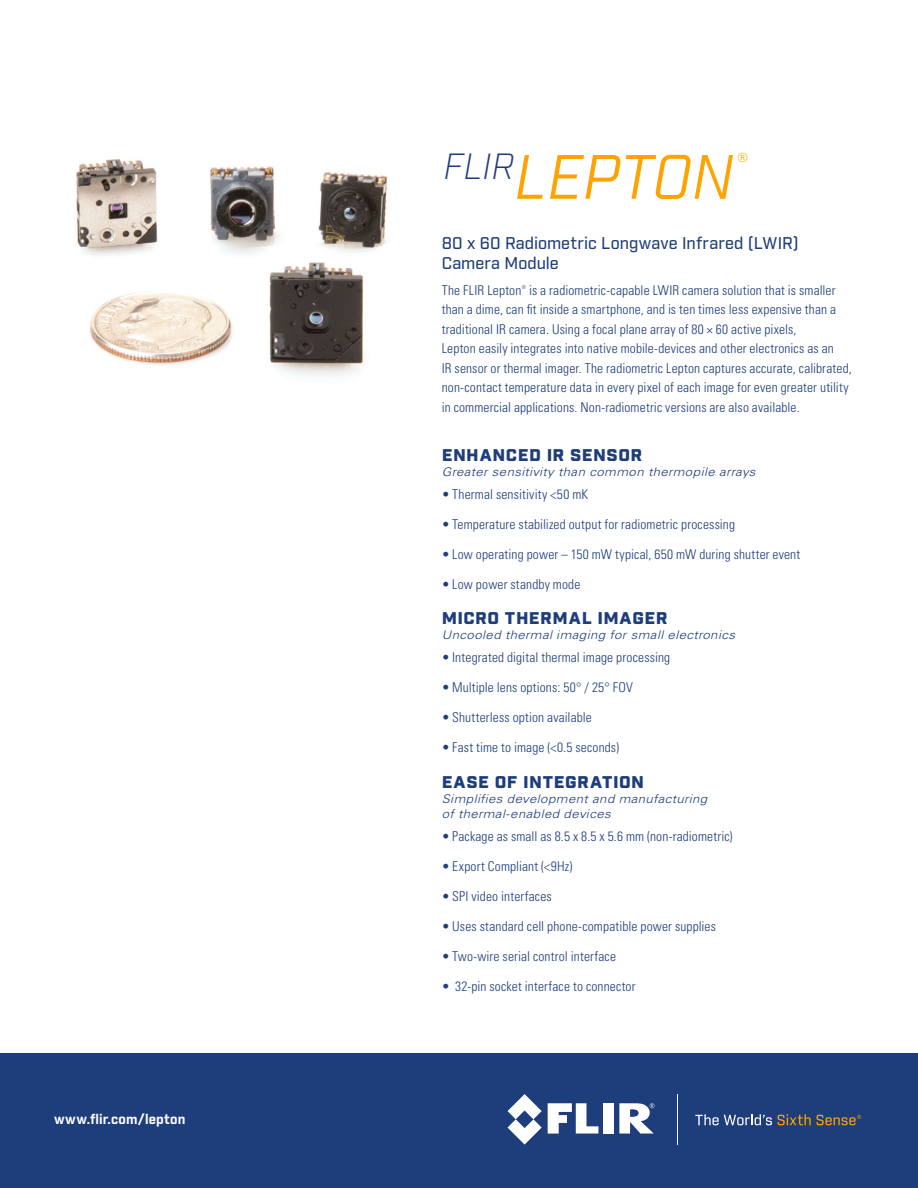
<style>
.page{position:relative;width:918px;height:1188px;background:#fff}
.page>*{position:absolute;margin:0;border:0;box-sizing:border-box;transform-origin:0 0}
.t1{font:italic 60.75px "Industry";color:#ffa300}
.CMKV{font:900 16.5px "Industry";letter-spacing:.025em;color:#1e3d7b;scale:1.1 1}
.Subhead1{font:500 16.5px/19.8px "Industry";letter-spacing:.005em;color:#1e3d7b}
.bullet_points{font:300 condensed 13.5px "Univers LT Std";letter-spacing:.01em;color:#1e3d7b}
.Subhead1-2{font:300 condensed 13.5px/19.5px "Univers LT Std";letter-spacing:.01em;color:#1e3d7b}
.bullet_points-2{font:700 13.5px "Industry";letter-spacing:.01em;color:#fff}
.t2{font:12.6px "Univers LT Std";color:#ffa300}
.CMKV_subtitle{font:italic 300 12px/15px "Univers LT Std";letter-spacing:.035em;color:#1e3d7b;scale:1.1 1}
.Subhead1-3{font:300 condensed 5.25px "Univers LT Std";color:#1e3d7b}
</style>
<div class="page">
<img style="left:76px;top:159px;width:312px;height:218px">
<div style="left:0;top:1053px;width:918px;height:135px;background:#1e3d7b"></div>
<svg style="left:548px;top:1103px;width:50px;height:31px"></svg>
<div style="left:603px;top:1103px;width:11px;height:31px;background:#fff"></div>
<svg style="left:508px;top:1094px;width:34px;height:50px"></svg>
<svg style="left:619px;top:1103px;width:36px;height:31px"></svg>
<svg style="left:695px;top:1114px;width:77px;height:11px"></svg>
<svg style="left:778px;top:1114px;width:33px;height:11px"></svg>
<hr style="left:677px;top:1094px;width:1px;height:50px;background:#fff">
<svg style="left:817px;top:1115px;width:44px;height:10px"></svg>
<p class="bullet_points-2" style="left:54px;top:1110px;width:133px">www.flir.com/lepton</p>
<p class="t1" style="left:443px;top:141px;width:292px"><sup>FLIR</sup>LEPTON</p>
<p class="t2" style="left:738px;top:150px;width:12px">®</p>
<p class="Subhead1" style="left:442px;top:234px;width:359px">80 x 60 Radiometric Longwave Infrared (LWIR)<br>Camera Module</p>
<p class="Subhead1-2" style="left:442px;top:280px;width:81px">The FLIR Lepton</p>
<p class="Subhead1-3" style="left:522px;top:284px;width:6px">®</p>
<p class="Subhead1-2" style="left:442px;top:280px;width:412px;text-indent:87px">is a radiometric-capable LWIR camera solution that is smaller than a dime, can fit inside a smartphone, and is ten times less expensive than a traditional IR camera. Using a focal plane array of 80 × 60 active pixels,<br>Lepton easily integrates into native mobile-devices and other electronics as an<br>IR sensor or thermal imager. The radiometric Lepton captures accurate, calibrated, non-contact temperature data in every pixel of each image for even greater utility in commercial applications. Non-radiometric versions are also available.</p>
<p class="CMKV" style="left:442px;top:445px;width:184px">ENHANCED IR SENSOR</p>
<p class="CMKV_subtitle" style="left:442px;top:464px;width:287px">Greater sensitivity than common thermopile arrays</p>
<p class="bullet_points" style="left:442px;top:486px;width:148px">• Thermal sensitivity &lt;50 mK</p>
<p class="bullet_points" style="left:442px;top:516px;width:295px">• Temperature stabilized output for radiometric processing</p>
<p class="bullet_points" style="left:442px;top:546px;width:360px">• Low operating power – 150 mW typical, 650 mW during shutter event</p>
<p class="bullet_points" style="left:442px;top:576px;width:140px">• Low power standby mode</p>
<p class="CMKV" style="left:442px;top:608px;width:207px">MICRO THERMAL IMAGER</p>
<p class="CMKV_subtitle" style="left:442px;top:628px;width:268px">Uncooled thermal imaging for small electronics</p>
<p class="bullet_points" style="left:442px;top:650px;width:230px">• Integrated digital thermal image processing</p>
<p class="bullet_points" style="left:442px;top:680px;width:193px">• Multiple lens options: 50° / 25° FOV</p>
<p class="bullet_points" style="left:442px;top:710px;width:152px">• Shutterless option available</p>
<p class="bullet_points" style="left:442px;top:740px;width:179px">• Fast time to image (&lt;0.5 seconds)</p>
<p class="CMKV" style="left:442px;top:772px;width:186px">EASE OF INTEGRATION</p>
<p class="CMKV_subtitle" style="left:442px;top:791px;width:243px">Simplifies development and manufacturing of thermal-enabled devices</p>
<p class="bullet_points" style="left:442px;top:828px;width:292px">• Package as small as 8.5 x 8.5 x 5.6 mm (non-radiometric)</p>
<p class="bullet_points" style="left:442px;top:858px;width:132px">• Export Compliant (&lt;9Hz)</p>
<p class="bullet_points" style="left:442px;top:888px;width:112px">• SPI video interfaces</p>
<p class="bullet_points" style="left:442px;top:918px;width:276px">• Uses standard cell phone-compatible power supplies</p>
<p class="bullet_points" style="left:442px;top:948px;width:176px">• Two-wire serial control interface</p>
<p class="bullet_points" style="left:442px;top:978px;width:195px">• 32-pin socket interface to connector</p>
</div>
